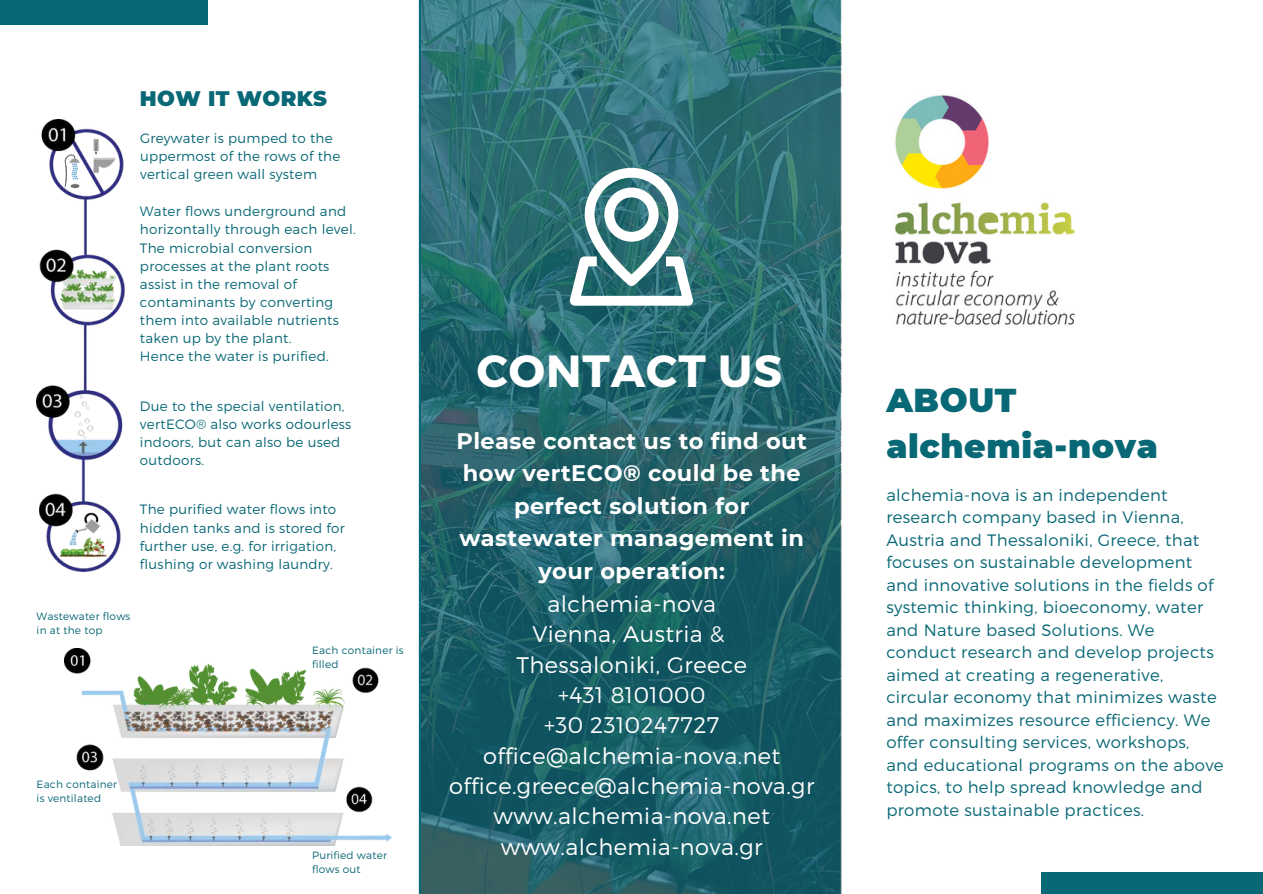
<style>
.page{position:relative;width:1263px;height:894px;background:#fff}
.page>*{position:absolute;margin:0;border:0;box-sizing:border-box;transform-origin:0 0}
.t1{font:700 45px "Montserrat";letter-spacing:.02em;color:#fff}
.t2{font:900 33px/46px "Montserrat";letter-spacing:.02em;color:#096876}
.t3{font:300 22.5px "Montserrat";letter-spacing:.02em;color:#fff}
.t4{font:700 22.5px/32.5px "Montserrat";letter-spacing:.02em;color:#fff;text-align:center}
.t5{font:900 21px "Montserrat";letter-spacing:.02em;color:#096876}
.t6{font:300 16.5px/22.5px "Montserrat";letter-spacing:.02em;color:#096876}
.t7{font:300 13.5px/18px "Montserrat";letter-spacing:.02em;color:#096876}
.t8{font:300 10.5px/14px "Montserrat";letter-spacing:.02em;color:#096876}
</style>
<div class="page">
<img style="left:421px;top:0;width:421px;height:893px">
<svg style="left:570px;top:168px;width:123px;height:137px"></svg>
<img style="left:65px;top:648px;width:326px;height:197px">
<img style="left:895px;top:95px;width:180px;height:230px">
<img style="left:37px;top:119px;width:87px;height:452px">
<div style="left:1041px;top:872px;width:222px;height:21px;background:#096876"></div>
<div style="left:0;top:0;width:207px;height:25px;background:#096876"></div>
<p class="t5" style="left:140px;top:86px;width:189px">HOW IT WORKS</p>
<p class="t7" style="left:140px;top:128px;width:202px">Greywater is pumped to the uppermost of the rows of the vertical green wall system</p>
<p class="t7" style="left:140px;top:202px;width:217px">Water flows underground and horizontally through each level.<br>The microbial conversion processes at the plant roots assist in the removal of contaminants by converting them into available nutrients taken up by the plant.</p>
<p class="t7" style="left:140px;top:346px;width:190px">Hence the water is purified.</p>
<p class="t7" style="left:140px;top:396px;width:213px">Due to the special ventilation, vertECO® also works odourless indoors, but can also be used outdoors.</p>
<p class="t7" style="left:140px;top:500px;width:206px">The purified water flows into hidden tanks and is stored for further use, e.g. for irrigation, flushing or washing laundry.</p>
<p class="t8" style="left:37px;top:608px;width:95px">Wastewater flows in at the top</p>
<p class="t8" style="left:312px;top:642px;width:93px">Each container is filled</p>
<p class="t8" style="left:37px;top:776px;width:82px">Each container is ventilated</p>
<p class="t8" style="left:312px;top:847px;width:76px">Purified water</p>
<p class="t8" style="left:312px;top:861px;width:50px">flows out</p>
<p class="t1" style="left:477px;top:342px;width:307px">CONTACT US</p>
<p class="t4" style="left:456px;top:424px;width:352px">Please contact us to find out how vertECO® could be the perfect solution for wastewater management in your operation:</p>
<p class="t3" style="left:547px;top:589px;width:170px">alchemia-nova</p>
<p class="t3" style="left:532px;top:619px;width:194px">Vienna, Austria &amp;</p>
<p class="t3" style="left:516px;top:649px;width:232px">Thessaloniki, Greece</p>
<p class="t3" style="left:558px;top:680px;width:149px">+431 8101000</p>
<p class="t3" style="left:544px;top:710px;width:177px">+30 2310247727</p>
<p class="t3" style="left:483px;top:740px;width:299px">office@alchemia-nova.net</p>
<p class="t3" style="left:449px;top:771px;width:367px">office.greece@alchemia-nova.gr</p>
<p class="t3" style="left:494px;top:801px;width:278px">www.alchemia-nova.net</p>
<p class="t3" style="left:501px;top:832px;width:263px">www.alchemia-nova.gr</p>
<p class="t2" style="left:886px;top:377px;width:273px">ABOUT alchemia-nova</p>
<p class="t6" style="left:886px;top:482px;width:339px">alchemia-nova is an independent research company based in Vienna, Austria and Thessaloniki, Greece, that focuses on sustainable development and innovative solutions in the fields of systemic thinking, bioeconomy, water and Nature based Solutions. We conduct research and develop projects aimed at creating a regenerative, circular economy that minimizes waste and maximizes resource efficiency. We offer consulting services, workshops, and educational programs on the above topics, to help spread knowledge and promote sustainable practices.</p>
</div>
